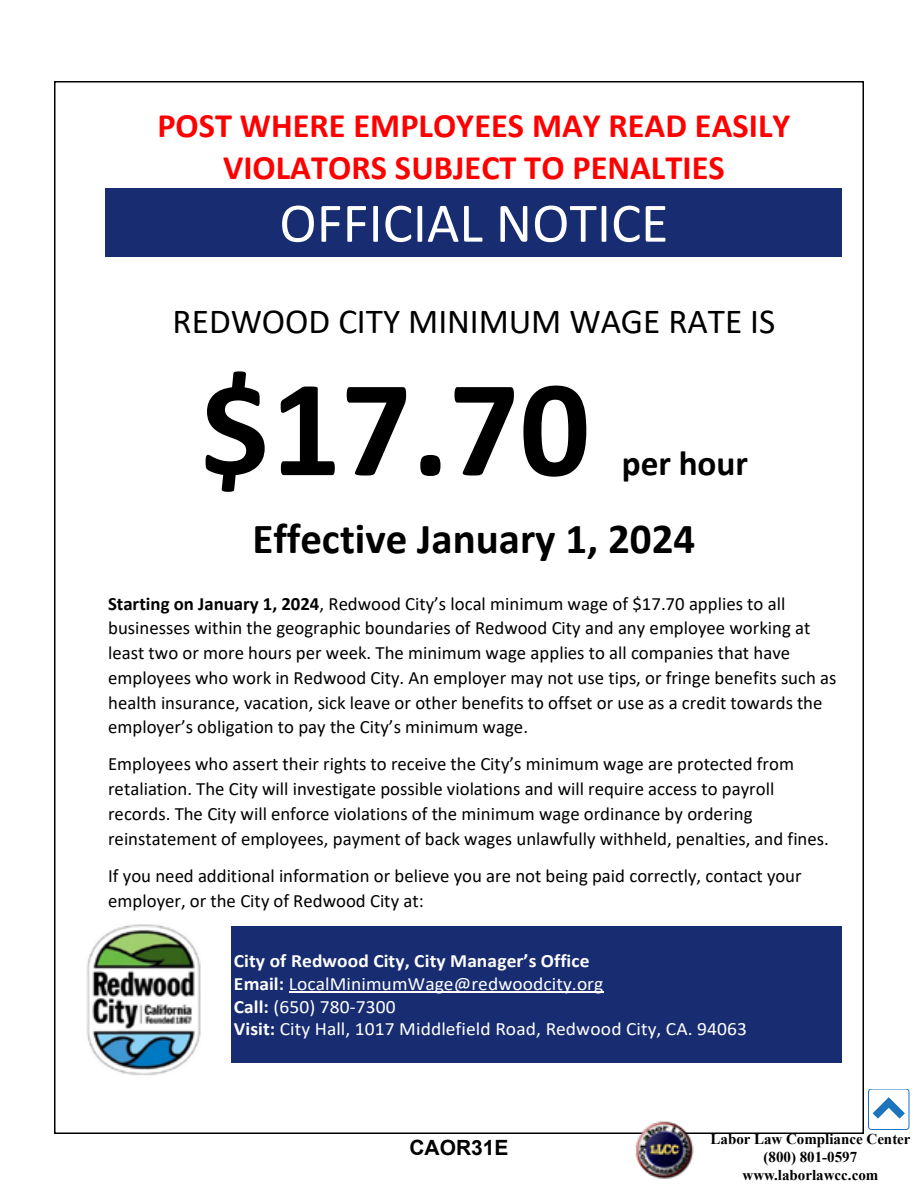
<style>
.page{position:relative;width:918px;height:1188px;background:#fff}
.page>*{position:absolute;margin:0;border:0;box-sizing:border-box;transform-origin:0 0}
.t1{font:700 139.2px "Calibri";color:#000}
.t2{font:56.25px "Calibri";color:#fff}
.t3{font:700 42.9px "Calibri";color:#000}
.t4{font:35.25px "Calibri";color:#000}
.t5{font:700 35.25px "Calibri";color:#000}
.t6{font:700 34.35px/41.8px "Calibri";color:#f00;text-align:center}
.t7{font:700 21px "Arial";color:#000}
.t8{font:18.75px/24.8px "Calibri";color:#000}
.t9{font:18.75px/23px "Calibri";letter-spacing:.005em;color:#fff;scale:1.04 1}
.t10{font:700 15px/18px "Times New Roman";color:#000;text-align:center}
.s1{font-weight:700}
</style>
<div class="page">
<div style="left:106px;top:188px;width:736px;height:69px;background:#172c71"></div>
<div style="left:232px;top:926px;width:610px;height:23px;background:#172c71"></div>
<div style="left:232px;top:949px;width:610px;height:23px;background:#172c71"></div>
<div style="left:232px;top:972px;width:610px;height:23px;background:#172c71"></div>
<hr style="left:289px;top:992px;width:315px;height:1px;background:#fff">
<div style="left:232px;top:995px;width:610px;height:23px;background:#172c71"></div>
<div style="left:232px;top:1018px;width:610px;height:23px;background:#172c71"></div>
<div style="left:232px;top:1041px;width:610px;height:22px;background:#172c71"></div>
<img style="left:86px;top:924px;width:115px;height:151px">
<img style="left:625px;top:1121px;width:77px;height:58px">
<div style="left:869px;top:1089px;width:40px;height:41px;border:1px solid #1c75bc;border-radius:3px"></div>
<svg style="left:869px;top:1092px;width:41px;height:35px"></svg>
<h3 class="t6" style="left:157px;top:104px;width:635px">POST WHERE EMPLOYEES MAY READ EASILY<br>VIOLATORS SUBJECT TO PENALTIES</h3>
<h2 class="t2" style="left:279px;top:184px;width:391px">OFFICIAL NOTICE</h2>
<h3 class="t4" style="left:173px;top:297px;width:604px">REDWOOD CITY MINIMUM WAGE RATE IS</h3>
<h1 class="t1" style="left:200px;top:330px;width:392px">$17.70</h1>
<h3 class="t5" style="left:622px;top:438px;width:128px">per hour</h3>
<h3 class="t3" style="left:252px;top:509px;width:444px">Effective January 1, 2024</h3>
<p class="t8" style="left:108px;top:591px;width:730px"><span class="s1">Starting on January 1, 2024</span>, Redwood City’s local minimum wage of $17.70 applies to all businesses within the geographic boundaries of Redwood City and any employee working at least two or more hours per week. The minimum wage applies to all companies that have employees who work in Redwood City. An employer may not use tips, or fringe benefits such as health insurance, vacation, sick leave or other benefits to offset or use as a credit towards the employer’s obligation to pay the City’s minimum wage.</p>
<p class="t8" style="left:108px;top:751px;width:722px">Employees who assert their rights to receive the City’s minimum wage are protected from retaliation. The City will investigate possible violations and will require access to payroll records. The City will enforce violations of the minimum wage ordinance by ordering reinstatement of employees, payment of back wages unlawfully withheld, penalties, and fines.</p>
<p class="t8" style="left:108px;top:863px;width:695px">If you need additional information or believe you are not being paid correctly, contact your employer, or the City of Redwood City at:</p>
<p class="t9" style="left:234px;top:949px;width:495px"><span class="s1">City of Redwood City, City Manager’s Office<br>Email:</span> LocalMinimumWage@redwoodcity.org<br><span class="s1">Call:</span> (650) 780-7300<br><span class="s1">Visit:</span> City Hall, 1017 Middlefield Road, Redwood City, CA. 94063</p>
<p class="t7" style="left:409px;top:1133px;width:101px">CAOR31E</p>
<p class="t10" style="left:711px;top:1130px;width:202px">Labor Law Compliance Center (800) 801-0597 www.laborlawcc.com</p>
</div>
